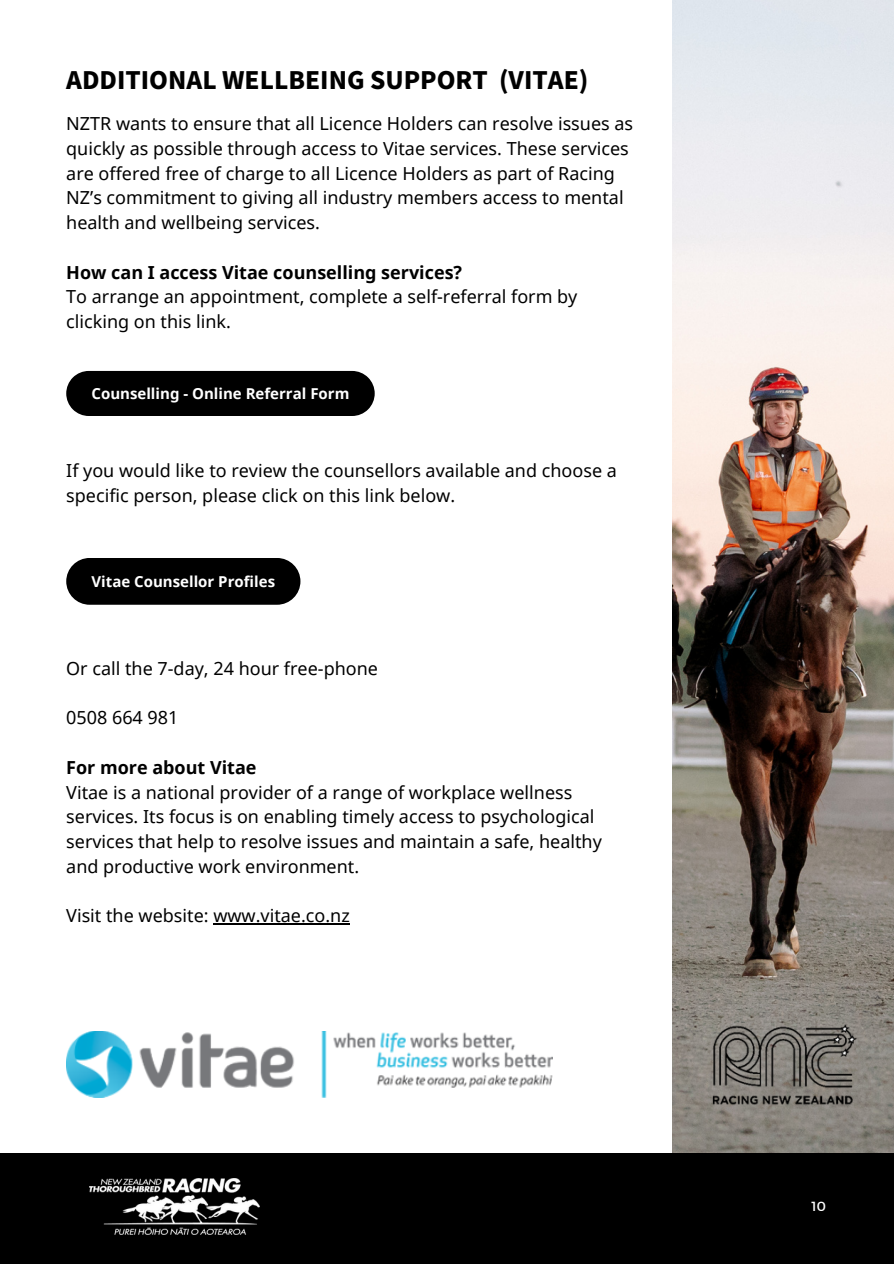
<style>
.page{position:relative;width:894px;height:1264px;background:#fff}
.page>*{position:absolute;margin:0;border:0;box-sizing:border-box;transform-origin:0 0}
.t1{font:900 24px "Noto Sans JP";color:#000}
.t2{font:18px/24.8px "Noto Sans";color:#000}
.t3{font:700 18px "Noto Sans";color:#000}
.t4{font:700 15px "Noto Sans";color:#fff}
.t5{font:13.2px "Montserrat";color:#fff}
</style>
<div class="page">
<img style="left:672px;top:0;width:221px;height:1153px">
<div style="left:0;top:1153px;width:893px;height:110px;background:#000"></div>
<img style="left:89px;top:1178px;width:170px;height:56px">
<hr style="left:213px;top:923px;width:137px;height:1px;background:#000">
<div style="left:66px;top:371px;width:308px;height:45px;background:#000"></div>
<div style="left:66px;top:558px;width:234px;height:46px;background:#000;border-radius:23px"></div>
<img style="left:66px;top:1031px;width:486px;height:66px">
<img style="left:705px;top:1022px;width:155px;height:85px">
<h1 class="t1" style="left:66px;top:61px;width:523px">ADDITIONAL WELLBEING SUPPORT (VITAE)</h1>
<p class="t2" style="left:66px;top:111px;width:568px">NZTR wants to ensure that all Licence Holders can resolve issues as quickly as possible through access to Vitae services. These services are offered free of charge to all Licence Holders as part of Racing NZ’s commitment to giving all industry members access to mental health and wellbeing services.</p>
<p class="t3" style="left:66px;top:259px;width:397px">How can I access Vitae counselling services?</p>
<p class="t2" style="left:66px;top:284px;width:512px">To arrange an appointment, complete a self-referral form by clicking on this link.</p>
<p class="t4" style="left:91px;top:383px;width:259px">Counselling - Online Referral Form</p>
<p class="t2" style="left:66px;top:457px;width:552px">If you would like to review the counsellors available and choose a specific person, please click on this link below.</p>
<p class="t4" style="left:91px;top:571px;width:185px">Vitae Counsellor Profiles</p>
<p class="t2" style="left:66px;top:655px;width:313px">Or call the 7-day, 24 hour free-phone</p>
<p class="t2" style="left:66px;top:705px;width:114px">0508 664 981</p>
<p class="t3" style="left:66px;top:754px;width:192px">For more about Vitae</p>
<p class="t2" style="left:66px;top:779px;width:537px">Vitae is a national provider of a range of workplace wellness services. Its focus is on enabling timely access to psychological services that help to resolve issues and maintain a safe, healthy and productive work environment.</p>
<p class="t2" style="left:66px;top:903px;width:285px">Visit the website: www.vitae.co.nz</p>
<p class="t5" style="left:811px;top:1197px;width:16px">10</p>
</div>
